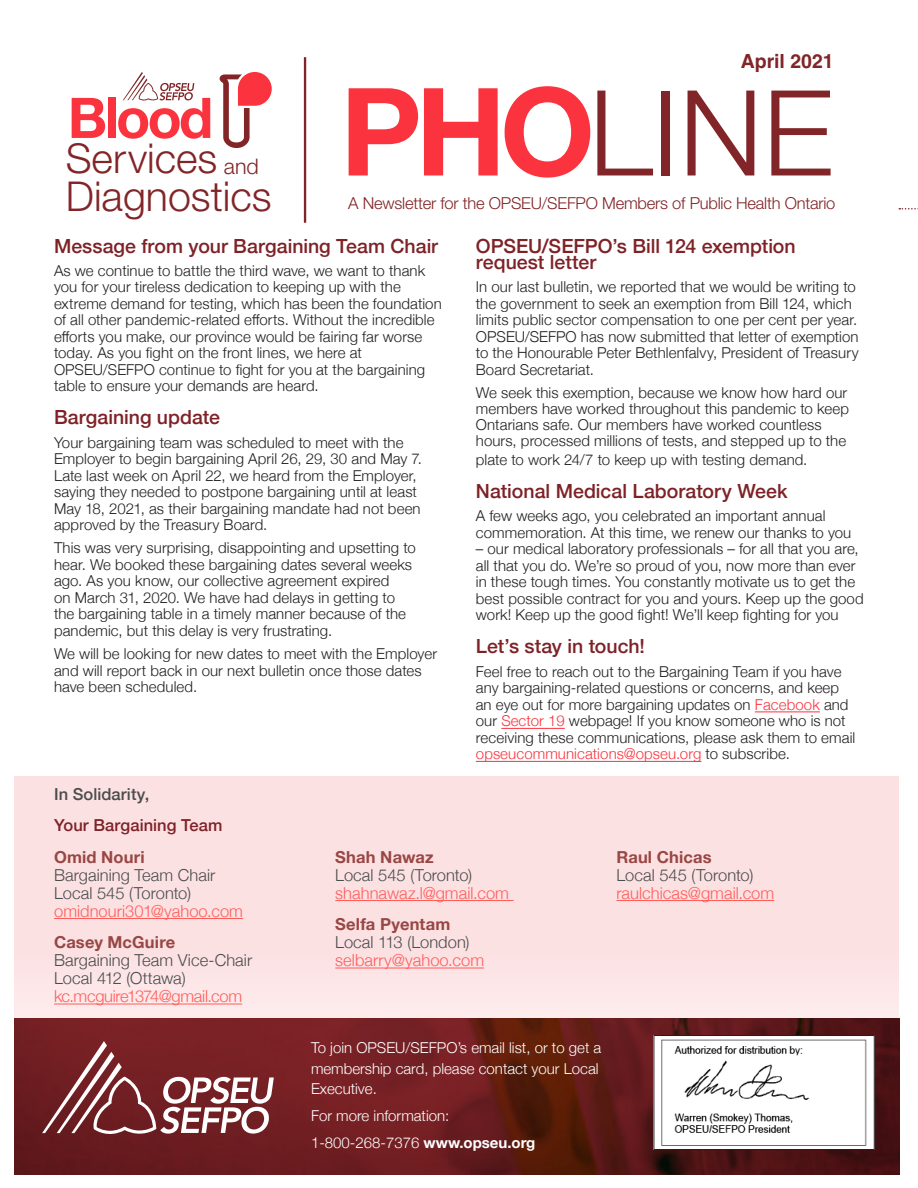
<style>
.page{position:relative;width:918px;height:1188px;background:#fff}
.page>*{position:absolute;margin:0;border:0;box-sizing:border-box;transform-origin:0 0}
.t1{font:300 118.95px "Helvetica Neue LT Std";color:#822528}
.t2{font:700 56.1px "Helvetica Neue LT Std";letter-spacing:-.05em;color:#fb333e}
.t3{font:300 41.25px "Helvetica Neue LT Std";color:#822528}
.Bullets{font:500 19.5px/16.5px "Helvetica Neue";color:#7e2227}
.t4{font:700 19.5px "Helvetica LT Std";color:#822528}
.Body_Text{font:300 16.5px/18px "Helvetica Neue";color:#4b4c4d}
.Body_Text-2{font:300 16.5px/18px "Helvetica Neue";letter-spacing:.005em;color:#ff5d59}
.t5{font:300 16.5px "Helvetica Neue LT Std";letter-spacing:-.015em;color:#822528}
.Body_Text-3{font:500 16.5px "Helvetica Neue";letter-spacing:.005em;color:#7e2227}
.Body_Text-4{font:500 16.5px "Helvetica Neue";letter-spacing:.005em;color:#4b4c4d}
.Bullets-2{font:300 15px/16.5px "Helvetica Neue";letter-spacing:.005em;color:#231f20}
.Box_text{font:300 15px/20.2px "Helvetica Neue";color:#fff}
.s1{font-size:21.45px}
.s2{font-weight:700;font-size:122.1px;color:#fb333e}
.s3{color:#fb333e}
.s4{font-weight:700;color:#984744}
.s5{color:#ff5d59}
.s6{color:#4b4c4d}
.s7{font-weight:700}
</style>
<div class="page">
<svg style="left:123px;top:72px;width:71px;height:29px"></svg>
<svg style="left:220px;top:72px;width:52px;height:76px"></svg>
<hr style="left:304px;top:57px;width:2px;height:166px;background:#822528">
<div style="left:14px;top:776px;width:885px;height:398px;background:#fce1e3"></div>
<hr style="left:54px;top:918px;width:189px;height:1px;background:#ff5d59">
<hr style="left:54px;top:1004px;width:188px;height:1px;background:#ff5d59">
<hr style="left:335px;top:900px;width:179px;height:1px;background:#ff5d59">
<hr style="left:335px;top:968px;width:149px;height:1px;background:#ff5d59">
<hr style="left:616px;top:900px;width:158px;height:1px;background:#ff5d59">
<svg style="left:899px;top:208px;width:19px;height:2px"></svg>
<img style="left:14px;top:1018px;width:886px;height:156px">
<svg style="left:42px;top:1041px;width:232px;height:98px;background:#8c484c"></svg>
<img style="left:655px;top:1037px;width:218px;height:111px">
<div style="left:653px;top:1035px;width:222px;height:115px;border:1px solid #231f20"></div>
<hr style="left:755px;top:712px;width:65px;height:1px;background:#fb333e">
<hr style="left:501px;top:728px;width:64px;height:1px;background:#fb333e">
<hr style="left:476px;top:761px;width:225px;height:1px;background:#fb333e">
<h2 class="t2" style="left:68px;top:83px;width:147px">Blood</h2>
<h3 class="t3" style="left:66px;top:133px;width:195px">Services <span class="s1">and</span></h3>
<h3 class="t3" style="left:66px;top:171px;width:207px">Diagnostics</h3>
<h3 class="t4" style="left:741px;top:49px;width:94px">April 2021</h3>
<h1 class="t1" style="left:340px;top:60px;width:495px"><span class="s2">PHO</span>LINE</h1>
<p class="t5" style="left:348px;top:193px;width:489px">A Newsletter for the OPSEU/SEFPO Members of Public Health Ontario</p>
<p class="Bullets" style="left:54px;top:236px;width:386px">Message from your Bargaining Team Chair</p>
<p class="Bullets-2" style="left:54px;top:261px;width:389px">As we continue to battle the third wave, we want to thank you for your tireless dedication to keeping up with the extreme demand for testing, which has been the foundation of all other pandemic-related efforts. Without the incredible efforts you make, our province would be fairing far worse today. As you fight on the front lines, we here at OPSEU/SEFPO continue to fight for you at the bargaining table to ensure your demands are heard.</p>
<p class="Bullets" style="left:54px;top:408px;width:167px">Bargaining update</p>
<p class="Bullets-2" style="left:54px;top:433px;width:370px">Your bargaining team was scheduled to meet with the Employer to begin bargaining April 26, 29, 30 and May 7.<br>Late last week on April 22, we heard from the Employer, saying they needed to postpone bargaining until at least May 18, 2021, as their bargaining mandate had not been approved by the Treasury Board.</p>
<p class="Bullets-2" style="left:54px;top:539px;width:363px">This was very surprising, disappointing and upsetting to hear. We booked these bargaining dates several weeks ago. As you know, our collective agreement expired<br>on March 31, 2020. We have had delays in getting to the bargaining table in a timely manner because of the pandemic, but this delay is very frustrating.</p>
<p class="Bullets-2" style="left:54px;top:644px;width:385px">We will be looking for new dates to meet with the Employer and will report back in our next bulletin once those dates have been scheduled.</p>
<p class="Bullets" style="left:476px;top:236px;width:321px">OPSEU/SEFPO’s Bill 124 exemption request letter</p>
<p class="Bullets-2" style="left:476px;top:278px;width:384px">In our last bulletin, we reported that we would be writing to the government to seek an exemption from Bill 124, which limits public sector compensation to one per cent per year.<br>OPSEU/SEFPO has now submitted that letter of exemption to the Honourable Peter Bethlenfalvy, President of Treasury Board Secretariat.</p>
<p class="Bullets-2" style="left:476px;top:384px;width:375px;line-height:16px">We seek this exemption, because we know how hard our members have worked throughout this pandemic to keep Ontarians safe. Our members have worked countless hours, processed millions of tests, and stepped up to the</p>
<p class="Bullets-2" style="left:476px;top:451px;width:333px">plate to work 24/7 to keep up with testing demand.</p>
<p class="Bullets" style="left:476px;top:481px;width:313px">National Medical Laboratory Week</p>
<p class="Bullets-2" style="left:476px;top:507px;width:377px">A few weeks ago, you celebrated an important annual commemoration. At this time, we renew our thanks to you</p>
<p class="Bullets-2" style="left:476px;top:540px;width:389px">– our medical laboratory professionals – for all that you are, all that you do. We’re so proud of you, now more than ever in these tough times. You constantly motivate us to get the best possible contract for you and yours. Keep up the good work! Keep up the good fight! We’ll keep fighting for you</p>
<p class="Bullets" style="left:476px;top:637px;width:171px">Let’s stay in touch!</p>
<p class="Bullets-2" style="left:476px;top:662px;width:381px">Feel free to reach out to the Bargaining Team if you have any bargaining-related questions or concerns, and keep an eye out for more bargaining updates on <span class="s3">Facebook</span> and our <span class="s3">Sector 19</span> webpage! If you know someone who is not receiving these communications, please ask them to email <span class="s3">opseucommunications@opseu.org</span> to subscribe.</p>
<p class="Body_Text-4" style="left:54px;top:781px;width:97px">In Solidarity,</p>
<p class="Body_Text-3" style="left:54px;top:812px;width:170px">Your Bargaining Team</p>
<p class="Body_Text" style="left:54px;top:847px;width:190px"><span class="s4">Omid Nouri<br></span>Bargaining Team Chair<br>Local 545 (Toronto) <span class="s5">omidnouri301@yahoo.com</span></p>
<p class="Body_Text" style="left:54px;top:932px;width:200px"><span class="s4">Casey McGuire<br></span>Bargaining Team Vice-Chair<br>Local 412 (Ottawa) <span class="s5">kc.mcguire1374@gmail.com</span></p>
<p class="Body_Text-2" style="left:335px;top:847px;width:175px"><span class="s4">Shah Nawaz<br></span><span class="s6">Local 545 (Toronto) </span>shahnawaz.l@gmail.com</p>
<p class="Body_Text-2" style="left:335px;top:914px;width:150px"><span class="s4">Selfa Pyentam<br></span><span class="s6">Local 113 (London) </span>selbarry@yahoo.com</p>
<p class="Body_Text-2" style="left:616px;top:847px;width:159px"><span class="s4">Raul Chicas<br></span><span class="s6">Local 545 (Toronto) </span>raulchicas@gmail.com</p>
<p class="Box_text" style="left:311px;top:1037px;width:292px">To join OPSEU/SEFPO’s email list, or to get a membership card, please contact your Local<br>Executive.</p>
<p class="Box_text" style="left:311px;top:1104px;width:140px">For more information:</p>
<p class="Box_text" style="left:311px;top:1131px;width:226px">1-800-268-7376 <span class="s7">www.opseu.org</span></p>
</div>
